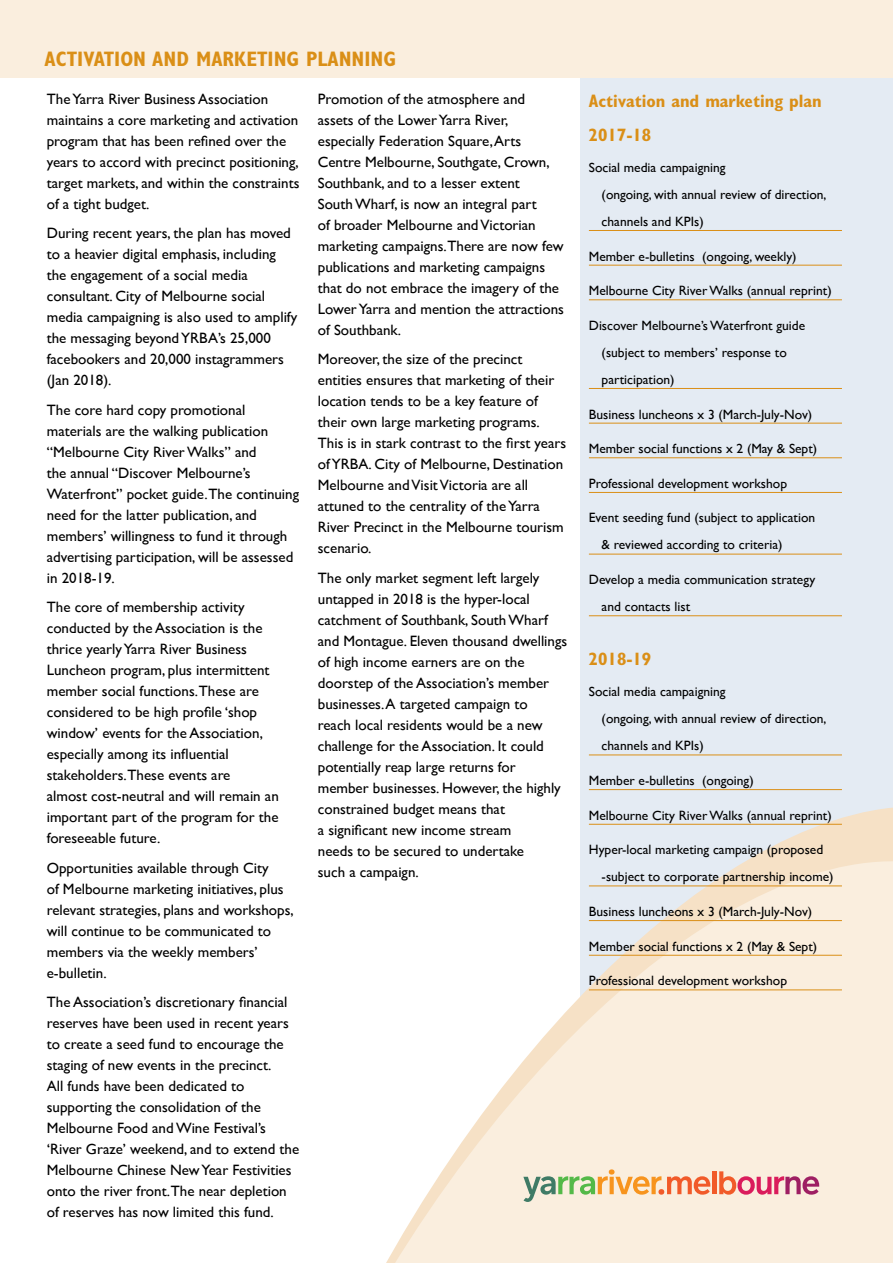
<style>
.page{position:relative;width:893px;height:1263px;background:#fff}
.page>*{position:absolute;margin:0;border:0;box-sizing:border-box;transform-origin:0 0}
.t1{font:700 condensed 21px "Gill Sans";color:#da8f17}
.t2{font:700 condensed 18px/33.8px "Gill Sans";color:#da8f17}
.t3{font:15px/21px "Gill Sans";color:#000}
.t4{font:13.5px/27px "Gill Sans";color:#000}
</style>
<div class="page">
<div style="left:580px;top:77px;width:313px;height:1058px;background:#e4ebf3"></div>
<div style="left:0;top:0;width:893px;height:78px;background:#faeede"></div>
<svg style="left:386px;top:807px;width:507px;height:456px;fill:#faeede"></svg>
<hr style="left:589px;top:230px;width:253px;height:1px;background:#da8f17">
<hr style="left:589px;top:265px;width:253px;height:1px;background:#da8f17">
<hr style="left:589px;top:299px;width:253px;height:1px;background:#da8f17">
<hr style="left:589px;top:388px;width:253px;height:1px;background:#da8f17">
<hr style="left:589px;top:423px;width:253px;height:1px;background:#da8f17">
<hr style="left:589px;top:457px;width:253px;height:1px;background:#da8f17">
<hr style="left:589px;top:492px;width:253px;height:1px;background:#da8f17">
<hr style="left:589px;top:554px;width:253px;height:1px;background:#da8f17">
<hr style="left:589px;top:615px;width:253px;height:1px;background:#da8f17">
<hr style="left:589px;top:754px;width:253px;height:1px;background:#da8f17">
<hr style="left:589px;top:789px;width:253px;height:1px;background:#da8f17">
<hr style="left:589px;top:824px;width:253px;height:1px;background:#da8f17">
<hr style="left:589px;top:885px;width:253px;height:1px;background:#da8f17">
<hr style="left:589px;top:920px;width:253px;height:1px;background:#da8f17">
<hr style="left:589px;top:955px;width:253px;height:1px;background:#da8f17">
<hr style="left:589px;top:989px;width:253px;height:1px;background:#da8f17">
<svg style="left:523px;top:1169px;width:187px;height:33px;background:#e3cfad"></svg>
<div style="left:712px;top:1171px;width:5px;height:23px;background:#f15a29"></div>
<svg style="left:719px;top:1171px;width:100px;height:24px;background:#e59ca3"></svg>
<h1 class="t1" style="left:45px;top:46px;width:121px">ACTIVATION and</h1>
<h1 class="t1" style="left:196px;top:46px;width:201px">MARKETING PLANNING</h1>
<p class="t3" style="left:47px;top:88px;width:254px">The Yarra River Business Association maintains a core marketing and activation program that has been refined over the years to accord with precinct positioning, target markets, and within the constraints of a tight budget.</p>
<p class="t3" style="left:47px;top:222px;width:252px">During recent years, the plan has moved to a heavier digital emphasis, including the engagement of a social media consultant. City of Melbourne social media campaigning is also used to amplify the messaging beyond YRBA’s 25,000 facebookers and 20,000 instagrammers (Jan 2018).</p>
<p class="t3" style="left:47px;top:399px;width:254px">The core hard copy promotional materials are the walking publication “Melbourne City River Walks” and<br>the annual “Discover Melbourne’s Waterfront” pocket guide.The continuing need for the latter publication, and members’ willingness to fund it through advertising participation, will be assessed in 2018-19.</p>
<p class="t3" style="left:47px;top:596px;width:234px">The core of membership activity conducted by the Association is the thrice yearly Yarra River Business Luncheon program, plus intermittent member social functions.These are considered to be high profile ‘shop window’ events for the Association, especially among its influential stakeholders.These events are<br>almost cost-neutral and will remain an important part of the program for the foreseeable future.</p>
<p class="t3" style="left:47px;top:857px;width:248px">Opportunities available through City<br>of Melbourne marketing initiatives, plus relevant strategies, plans and workshops, will continue to be communicated to members via the weekly members’ e-bulletin.</p>
<p class="t3" style="left:47px;top:992px;width:254px">The Association’s discretionary financial reserves have been used in recent years to create a seed fund to encourage the staging of new events in the precinct.<br>All funds have been dedicated to supporting the consolidation of the Melbourne Food and Wine Festival’s ‘River Graze’ weekend, and to extend the Melbourne Chinese New Year Festivities onto the river front.The near depletion of reserves has now limited this fund.</p>
<p class="t3" style="left:318px;top:88px;width:248px">Promotion of the atmosphere and assets of the Lower Yarra River, especially Federation Square, Arts Centre Melbourne, Southgate, Crown, Southbank, and to a lesser extent<br>South Wharf, is now an integral part<br>of broader Melbourne and Victorian marketing campaigns.There are now few publications and marketing campaigns that do not embrace the imagery of the Lower Yarra and mention the attractions of Southbank.</p>
<p class="t3" style="left:318px;top:348px;width:250px">Moreover, the size of the precinct entities ensures that marketing of their location tends to be a key feature of their own large marketing programs.<br>This is in stark contrast to the first years of YRBA. City of Melbourne, Destination Melbourne and Visit Victoria are all attuned to the centrality of the Yarra River Precinct in the Melbourne tourism scenario.</p>
<p class="t3" style="left:318px;top:567px;width:251px">The only market segment left largely untapped in 2018 is the hyper-local catchment of Southbank, South Wharf and Montague. Eleven thousand dwellings of high income earners are on the doorstep of the Association’s member businesses. A targeted campaign to<br>reach local residents would be a new challenge for the Association. It could potentially reap large returns for member businesses. However, the highly constrained budget means that<br>a significant new income stream<br>needs to be secured to undertake<br>such a campaign.</p>
<p class="t2" style="left:589px;top:84px;width:234px">Activation and marketing plan<br>2017-18</p>
<p class="t4" style="left:602px;top:154px;width:226px;text-indent:-13px">Social media campaigning<br>(ongoing, with annual review of direction, channels and KPIs)</p>
<p class="t4" style="left:589px;top:242px;width:209px">Member e-bulletins (ongoing, weekly)</p>
<p class="t4" style="left:589px;top:277px;width:244px">Melbourne City River Walks (annual reprint)</p>
<p class="t4" style="left:602px;top:312px;width:205px;text-indent:-13px">Discover Melbourne’s Waterfront guide (subject to members’ response to participation)</p>
<p class="t4" style="left:589px;top:400px;width:225px">Business luncheons x 3 (March-July-Nov)</p>
<p class="t4" style="left:589px;top:435px;width:230px">Member social functions x 2 (May &amp; Sept)</p>
<p class="t4" style="left:589px;top:470px;width:200px">Professional development workshop</p>
<p class="t4" style="left:602px;top:504px;width:215px;text-indent:-13px">Event seeding fund (subject to application &amp; reviewed according to criteria)</p>
<p class="t4" style="left:602px;top:566px;width:215px;text-indent:-13px">Develop a media communication strategy and contacts list</p>
<p class="t2" style="left:589px;top:642px;width:64px">2018-19</p>
<p class="t4" style="left:602px;top:678px;width:226px;text-indent:-13px">Social media campaigning<br>(ongoing, with annual review of direction, channels and KPIs)</p>
<p class="t4" style="left:589px;top:767px;width:166px">Member e-bulletins (ongoing)</p>
<p class="t4" style="left:589px;top:801px;width:244px">Melbourne City River Walks (annual reprint)</p>
<p class="t4" style="left:602px;top:836px;width:233px;text-indent:-13px">Hyper-local marketing campaign (proposed -subject to corporate partnership income)</p>
<p class="t4" style="left:589px;top:898px;width:225px">Business luncheons x 3 (March-July-Nov)</p>
<p class="t4" style="left:589px;top:932px;width:230px">Member social functions x 2 (May &amp; Sept)</p>
<p class="t4" style="left:589px;top:967px;width:200px">Professional development workshop</p>
</div>
